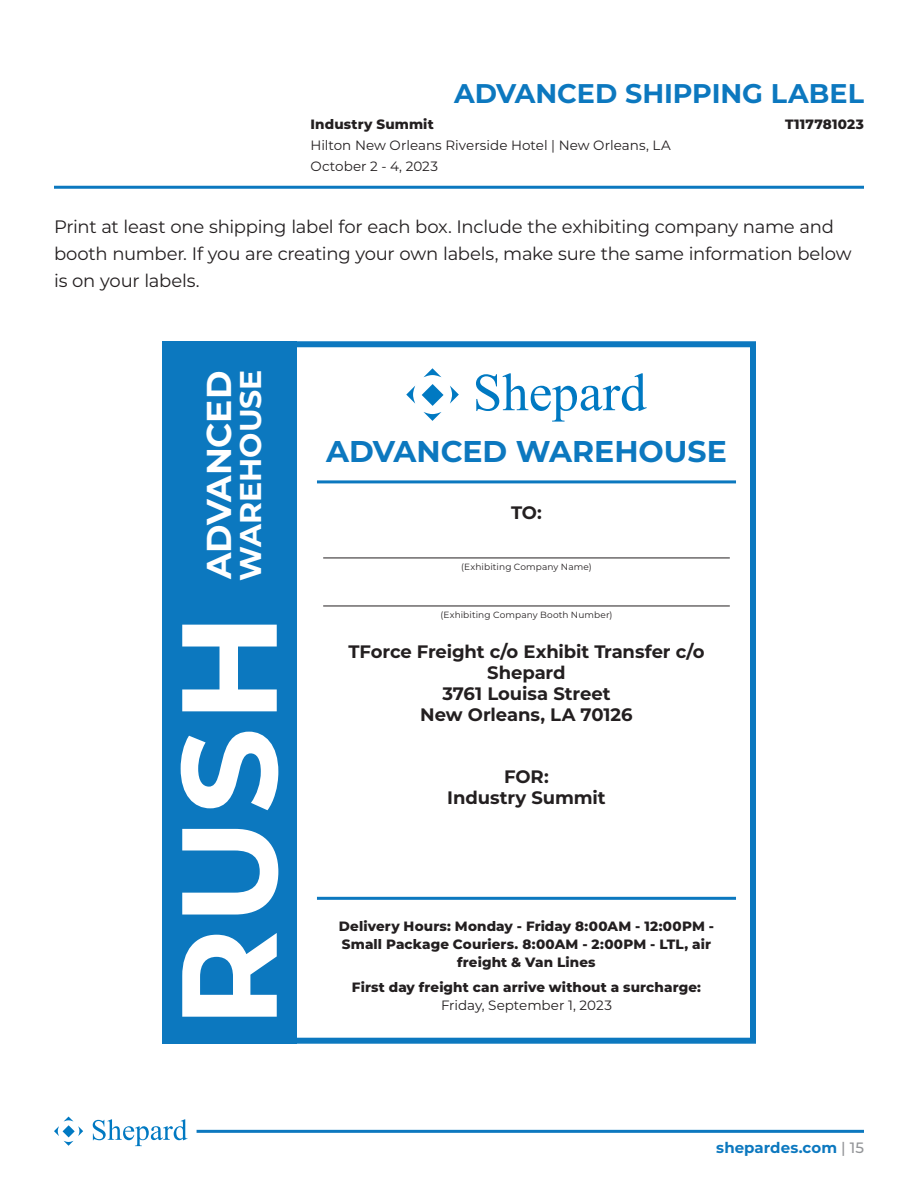
<style>
.page{position:relative;width:918px;height:1182px;background:#fff}
.page>*{position:absolute;margin:0;border:0;box-sizing:border-box;transform-origin:0 0}
.t1{font:700 34.5px "Montserrat";letter-spacing:-.005em;color:#fff}
.t2{font:700 30px "Montserrat";color:#0c78bf}
.t3{font:700 30px "Montserrat";color:#fff}
.t4{font:700 27px "Montserrat";color:#0c78bf}
.t5{font:18px/27px "Montserrat";letter-spacing:-.015em;color:#231f20}
.t6{font:700 18px/21px "Montserrat";letter-spacing:-.005em;color:#231f20;text-align:center}
.t7{font:700 15px "Montserrat";color:#0c78bf}
.t8{font:800 13.5px/18px "Montserrat";letter-spacing:.01em;color:#231f20;text-align:center}
.t9{font:13.5px/21px "Montserrat";color:#231f20}
.t10{font:9px "Montserrat";letter-spacing:.015em;color:#231f20}
.s1{font-weight:500;color:#939598}
</style>
<div class="page">
<svg style="left:54px;top:1116px;width:29px;height:29px"></svg>
<svg style="left:93px;top:1119px;width:94px;height:26px"></svg>
<hr style="left:197px;top:1129px;width:667px;height:3px;background:#0c78bf">
<hr style="left:54px;top:186px;width:810px;height:3px;background:#0c78bf">
<div style="left:162px;top:341px;width:594px;height:702px;border:6px solid #0c78bf"></div>
<div style="left:162px;top:341px;width:135px;height:702px;background:#0c78bf"></div>
<svg style="left:181px;top:624px;width:97px;height:392px"></svg>
<svg style="left:424px;top:368px;width:17px;height:9px"></svg>
<svg style="left:423px;top:412px;width:19px;height:9px"></svg>
<svg style="left:406px;top:386px;width:9px;height:17px"></svg>
<svg style="left:450px;top:386px;width:9px;height:17px"></svg>
<svg style="left:422px;top:384px;width:22px;height:22px"></svg>
<svg style="left:476px;top:373px;width:171px;height:48px"></svg>
<hr style="left:323px;top:557px;width:407px;height:1px;background:#231f20">
<hr style="left:323px;top:605px;width:407px;height:1px;background:#231f20">
<hr style="left:317px;top:480px;width:419px;height:3px;background:#0c78bf">
<hr style="left:317px;top:896px;width:419px;height:3px;background:#0c78bf">
<h3 class="t4" style="left:454px;top:73px;width:411px">ADVANCED SHIPPING LABEL</h3>
<p class="t8" style="left:310px;top:114px;width:125px">Industry Summit</p>
<p class="t8" style="left:785px;top:114px;width:80px">T117781023</p>
<p class="t9" style="left:310px;top:134px;width:362px">Hilton New Orleans Riverside Hotel | New Orleans, LA<br>October 2 - 4, 2023</p>
<h3 class="t5" style="left:54px;top:213px;width:799px">Print at least one shipping label for each box. Include the exhibiting company name and booth number. If you are creating your own labels, make sure the same information below is on your labels.</h3>
<h1 class="t1" style="left:194px;top:579px;width:210px;rotate:-90deg">ADVANCED</h1>
<h2 class="t3" style="left:229px;top:580px;width:212px;rotate:-90deg">WAREHOUSE</h2>
<h2 class="t2" style="left:326px;top:430px;width:402px">ADVANCED WAREHOUSE</h2>
<h3 class="t6" style="left:511px;top:501px;width:32px">TO:</h3>
<p class="t10" style="left:461px;top:560px;width:132px">(Exhibiting Company Name)</p>
<p class="t10" style="left:440px;top:608px;width:174px">(Exhibiting Company Booth Number)</p>
<h3 class="t6" style="left:348px;top:640px;width:358px">TForce Freight c/o Exhibit Transfer c/o<br>Shepard<br>3761 Louisa Street<br>New Orleans, LA 70126</h3>
<h3 class="t6" style="left:447px;top:765px;width:160px">FOR:<br>Industry Summit</h3>
<p class="t8" style="left:339px;top:916px;width:377px">Delivery Hours: Monday - Friday 8:00AM - 12:00PM -<br>Small Package Couriers. 8:00AM - 2:00PM - LTL, air freight &amp; Van Lines</p>
<p class="t8" style="left:352px;top:977px;width:351px">First day freight can arrive without a surcharge:</p>
<p class="t9" style="left:441px;top:994px;width:172px">Friday, September 1, 2023</p>
<p class="t7" style="left:716px;top:1137px;width:149px">shepardes.com <span class="s1">| 15</span></p>
</div>
